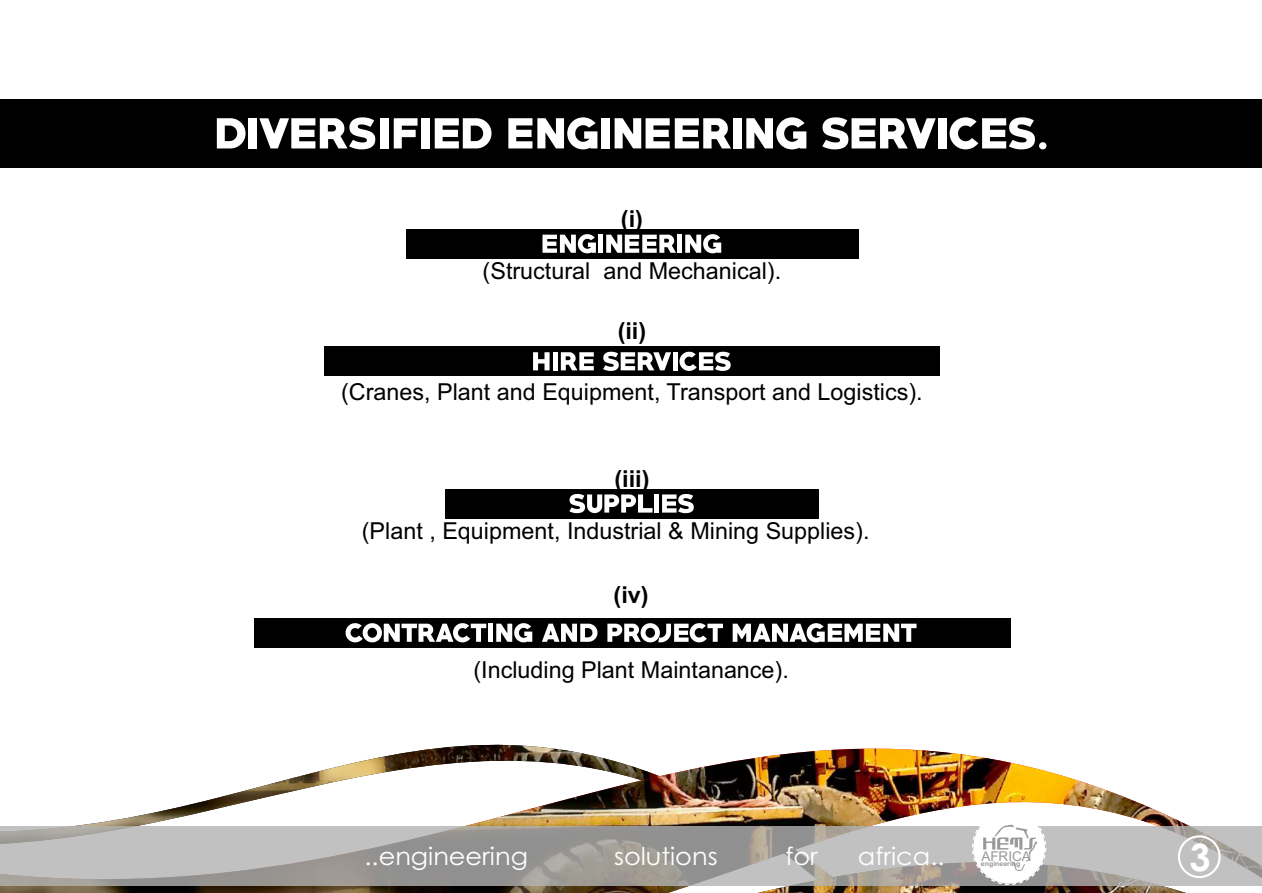
<style>
.page{position:relative;width:1262px;height:893px;background:#fff}
.page>*{position:absolute;margin:0;border:0;box-sizing:border-box;transform-origin:0 0}
.t1{font:700 37.8px "Century Gothic";color:#fff}
.t2{font:24.6px "Century Gothic";color:#fff;scale:1.04 1}
.t3{font:23.4px "Arial";color:#000}
.t4{font:700 23.4px "Arial";color:#000}
.t5{font:13.5px "Arial";color:#999}
.t6{font:700 6.9px "Arial";color:#999}
</style>
<div class="page">
<img style="left:0;top:618px;width:1186px;height:274px">
<div style="left:0;top:826px;width:1262px;height:60px;background:#b3b3b3;opacity:.81"></div>
<div style="left:973px;top:812px;width:71px;height:71px;background:#fff;border:1px solid #fff;border-radius:50%"></div>
<svg style="left:757px;top:824px;width:463px;height:68px;background:#b8b5b1"></svg>
<div style="left:324px;top:347px;width:616px;height:29px;background:#000"></div>
<div style="left:406px;top:229px;width:452px;height:29px;background:#000"></div>
<div style="left:445px;top:489px;width:373px;height:29px;background:#000"></div>
<div style="left:254px;top:618px;width:756px;height:29px;background:#000"></div>
<svg style="left:542px;top:234px;width:54px;height:19px"></svg>
<div style="left:598px;top:235px;width:5px;height:18px;background:#fff"></div>
<svg style="left:606px;top:235px;width:70px;height:18px"></svg>
<div style="left:677px;top:235px;width:5px;height:18px;background:#fff"></div>
<svg style="left:685px;top:234px;width:36px;height:19px"></svg>
<svg style="left:533px;top:352px;width:16px;height:18px"></svg>
<div style="left:552px;top:352px;width:5px;height:18px;background:#fff"></div>
<svg style="left:561px;top:352px;width:33px;height:18px"></svg>
<svg style="left:603px;top:352px;width:68px;height:19px"></svg>
<div style="left:672px;top:352px;width:5px;height:18px;background:#fff"></div>
<svg style="left:679px;top:352px;width:51px;height:19px"></svg>
<svg style="left:569px;top:494px;width:83px;height:19px"></svg>
<div style="left:654px;top:494px;width:5px;height:18px;background:#fff"></div>
<svg style="left:662px;top:494px;width:32px;height:19px"></svg>
<svg style="left:345px;top:623px;width:141px;height:19px"></svg>
<div style="left:488px;top:623px;width:5px;height:18px;background:#fff"></div>
<svg style="left:496px;top:623px;width:36px;height:19px"></svg>
<svg style="left:542px;top:623px;width:55px;height:18px"></svg>
<svg style="left:607px;top:623px;width:116px;height:19px"></svg>
<svg style="left:732px;top:623px;width:184px;height:19px"></svg>
<div style="left:0;top:99px;width:1262px;height:69px;background:#000"></div>
<svg style="left:217px;top:118px;width:28px;height:30px"></svg>
<div style="left:248px;top:118px;width:8px;height:30px;background:#fff"></div>
<svg style="left:259px;top:117px;width:116px;height:32px"></svg>
<div style="left:380px;top:118px;width:8px;height:30px;background:#fff"></div>
<svg style="left:394px;top:118px;width:23px;height:30px"></svg>
<div style="left:421px;top:118px;width:8px;height:30px;background:#fff"></div>
<svg style="left:435px;top:118px;width:56px;height:30px"></svg>
<svg style="left:508px;top:117px;width:89px;height:32px"></svg>
<div style="left:601px;top:118px;width:8px;height:30px;background:#fff"></div>
<svg style="left:614px;top:118px;width:55px;height:30px"></svg>
<svg style="left:675px;top:118px;width:56px;height:30px"></svg>
<div style="left:733px;top:118px;width:8px;height:30px;background:#fff"></div>
<svg style="left:746px;top:117px;width:60px;height:32px"></svg>
<svg style="left:822px;top:117px;width:113px;height:32px"></svg>
<div style="left:938px;top:118px;width:8px;height:30px;background:#fff"></div>
<svg style="left:949px;top:117px;width:97px;height:32px"></svg>
<p class="t4" style="left:621px;top:209px;width:24px">(i)</p>
<p class="t3" style="left:482px;top:262px;width:300px">(Structural and Mechanical).</p>
<p class="t4" style="left:617px;top:322px;width:30px">(ii)</p>
<p class="t3" style="left:341px;top:382px;width:583px">(Cranes, Plant and Equipment, Transport and Logistics).</p>
<p class="t4" style="left:614px;top:470px;width:37px">(iii)</p>
<p class="t3" style="left:362px;top:522px;width:509px">(Plant , Equipment, Industrial &amp; Mining Supplies).</p>
<p class="t4" style="left:613px;top:585px;width:37px">(iv)</p>
<p class="t3" style="left:473px;top:660px;width:317px">(Including Plant Maintanance).</p>
<p class="t2" style="left:364px;top:846px;width:159px">..engineering</p>
<p class="t2" style="left:614px;top:846px;width:101px">solutions</p>
<p class="t2" style="left:785px;top:846px;width:33px">for</p>
<p class="t2" style="left:858px;top:846px;width:85px">africa..</p>
<p class="t5" style="left:981px;top:850px;width:51px">AFRICA</p>
<p class="t6" style="left:981px;top:860px;width:41px">engineering</p>
<h1 class="t1" style="left:1189px;top:842px;width:23px">3</h1>
</div>
